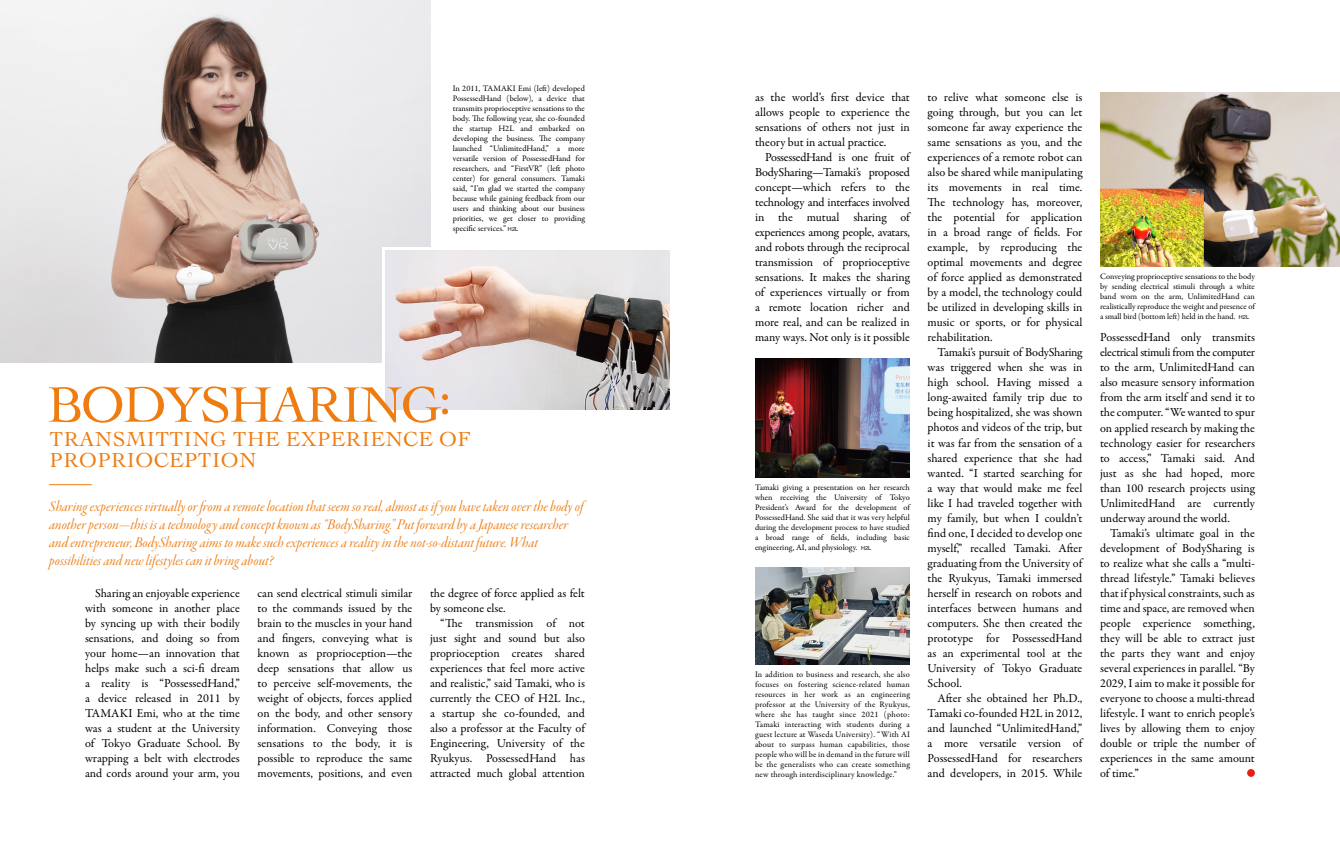
<style>
.page{position:relative;width:1340px;height:862px;background:#fff}
.page>*{position:absolute;margin:0;border:0;box-sizing:border-box;transform-origin:0 0}
.t1{font:52.5px "Cochin";letter-spacing:-.04em;color:#ef7c10}
.t2{font:21.25px/21.2px "Cochin";letter-spacing:.02em;color:#ef7c10}
.t3{font:15.62px/17.8px "Garamond Premr Pro It Disp";color:#ef7c10}
.t4{font:12.25px/15px "Garamond Premr Pro";color:#000;text-align:justify}
.t5{font:8.5px/10px "Garamond Premr Pro";color:#000;text-align:justify}
.s1{font-family:"N Haas Grotesk DS Std 55 Rg";font-size:5.62px}
</style>
<div class="page">
<img style="left:0;top:0;width:430px;height:362px">
<svg style="left:1247px;top:768px;width:7px;height:8px"></svg>
<img style="left:1100px;top:92px;width:239px;height:174px">
<img style="left:755px;top:567px;width:154px;height:97px">
<svg style="left:383px;top:247px;width:47px;height:144px"></svg>
<img style="left:386px;top:250px;width:284px;height:159px">
<hr style="left:49px;top:484px;width:43px;height:1px;background:#ef7c10">
<img style="left:755px;top:358px;width:154px;height:119px">
<p class="t5" style="left:453px;top:84px;width:134px">In 2011, TAMAKI Emi (left) developed PossessedHand (below), a device that transmits proprioceptive sensations to the body. The following year, she co-founded the startup H2L and embarked on developing the business. The company launched “UnlimitedHand,” a more versatile version of PossessedHand for researchers, and “FirstVR” (left photo center) for general consumers. Tamaki said, “I’m glad we started the company because while gaining feedback from our users and thinking about our business priorities, we get closer to providing specific services.” <span class="s1">H2L</span></p>
<p class="t1" style="left:47px;top:369px;width:407px">BODYSHARING:</p>
<p class="t2" style="left:50px;top:427px;width:423px">TRANSMITTING THE EXPERIENCE OF<br>PROPRIOCEPTION</p>
<p class="t3" style="left:49px;top:498px;width:535px">Sharing experiences virtually or from a remote location that seem so real, almost as if you have taken over the body of another person—this is a technology and concept known as “BodySharing.” Put forward by a Japanese researcher and entrepreneur, BodySharing aims to make such experiences a reality in the not-so-distant future. What possibilities and new lifestyles can it bring about?</p>
<p class="t4" style="left:85px;top:585px;width:156px;text-indent:10px">Sharing an enjoyable experience with someone in another place by syncing up with their bodily sensations, and doing so from your home—an innovation that helps make such a sci-fi dream a reality is “PossessedHand,” a device released in 2011 by TAMAKI Emi, who at the time was a student at the University of Tokyo Graduate School. By wrapping a belt with electrodes and cords around your arm, you</p>
<p class="t4" style="left:257px;top:585px;width:156px">can send electrical stimuli similar to the commands issued by the brain to the muscles in your hand and fingers, conveying what is known as proprioception—the deep sensations that allow us to perceive self-movements, the weight of objects, forces applied on the body, and other sensory information. Conveying those sensations to the body, it is possible to reproduce the same movements, positions, and even</p>
<p class="t4" style="left:430px;top:585px;width:156px">the degree of force applied as felt by someone else.</p>
<p class="t4" style="left:430px;top:615px;width:156px;text-indent:10px">“The transmission of not just sight and sound but also proprioception creates shared experiences that feel more active and realistic,” said Tamaki, who is currently the CEO of H2L Inc., a startup she co-founded, and also a professor at the Faculty of Engineering, University of the Ryukyus. PossessedHand has attracted much global attention</p>
<p class="t4" style="left:755px;top:90px;width:156px">as the world’s first device that allows people to experience the sensations of others not just in theory but in actual practice.</p>
<p class="t4" style="left:755px;top:150px;width:156px;text-indent:10px">PossessedHand is one fruit of BodySharing—Tamaki’s proposed concept—which refers to the technology and interfaces involved in the mutual sharing of experiences among people, avatars, and robots through the reciprocal transmission of proprioceptive sensations. It makes the sharing of experiences virtually or from a remote location richer and more real, and can be realized in many ways. Not only is it possible</p>
<p class="t5" style="left:755px;top:482px;width:156px">Tamaki giving a presentation on her research when receiving the University of Tokyo President’s Award for the development of PossessedHand. She said that it was very helpful during the development process to have studied a broad range of fields, including basic engineering, AI, and physiology. <span class="s1">H2L</span></p>
<p class="t5" style="left:755px;top:669px;width:156px">In addition to business and research, she also focuses on fostering science-related human resources in her work as an engineering professor at the University of the Ryukyus, where she has taught since 2021 (photo:<br>Tamaki interacting with students during a guest lecture at Waseda University). “With AI about to surpass human capabilities, those people who will be in demand in the future will be the generalists who can create something new through interdisciplinary knowledge.”</p>
<p class="t4" style="left:927px;top:90px;width:156px">to relive what someone else is going through, but you can let someone far away experience the same sensations as you, and the experiences of a remote robot can also be shared while manipulating its movements in real time.<br>The technology has, moreover, the potential for application in a broad range of fields. For example, by reproducing the optimal movements and degree of force applied as demonstrated by a model, the technology could be utilized in developing skills in music or sports, or for physical rehabilitation.</p>
<p class="t4" style="left:927px;top:345px;width:156px;text-indent:10px">Tamaki’s pursuit of BodySharing was triggered when she was in high school. Having missed a long-awaited family trip due to being hospitalized, she was shown photos and videos of the trip, but it was far from the sensation of a shared experience that she had wanted. “I started searching for a way that would make me feel like I had traveled together with my family, but when I couldn’t find one, I decided to develop one myself,” recalled Tamaki. After graduating from the University of the Ryukyus, Tamaki immersed herself in research on robots and interfaces between humans and computers. She then created the prototype for PossessedHand as an experimental tool at the University of Tokyo Graduate School.</p>
<p class="t4" style="left:927px;top:690px;width:156px;text-indent:10px">After she obtained her Ph.D., Tamaki co-founded H2L in 2012, and launched “UnlimitedHand,” a more versatile version of PossessedHand for researchers and developers, in 2015. While</p>
<p class="t5" style="left:1100px;top:272px;width:156px">Conveying proprioceptive sensations to the body by sending electrical stimuli through a white band worn on the arm, UnlimitedHand can realistically reproduce the weight and presence of a small bird (bottom left) held in the hand. <span class="s1">H2L</span></p>
<p class="t4" style="left:1100px;top:330px;width:156px">PossessedHand only transmits electrical stimuli from the computer to the arm, UnlimitedHand can also measure sensory information from the arm itself and send it to the computer. “We wanted to spur on applied research by making the technology easier for researchers to access,” Tamaki said. And just as she had hoped, more than 100 research projects using UnlimitedHand are currently underway around the world.</p>
<p class="t4" style="left:1100px;top:525px;width:156px;text-indent:10px">Tamaki’s ultimate goal in the development of BodySharing is to realize what she calls a “multi&shy;thread lifestyle.” Tamaki believes that if physical constraints, such as time and space, are removed when people experience something, they will be able to extract just the parts they want and enjoy several experiences in parallel. “By 2029, I aim to make it possible for everyone to choose a multi-thread lifestyle. I want to enrich people’s lives by allowing them to enjoy double or triple the number of experiences in the same amount of time.”</p>
</div>
